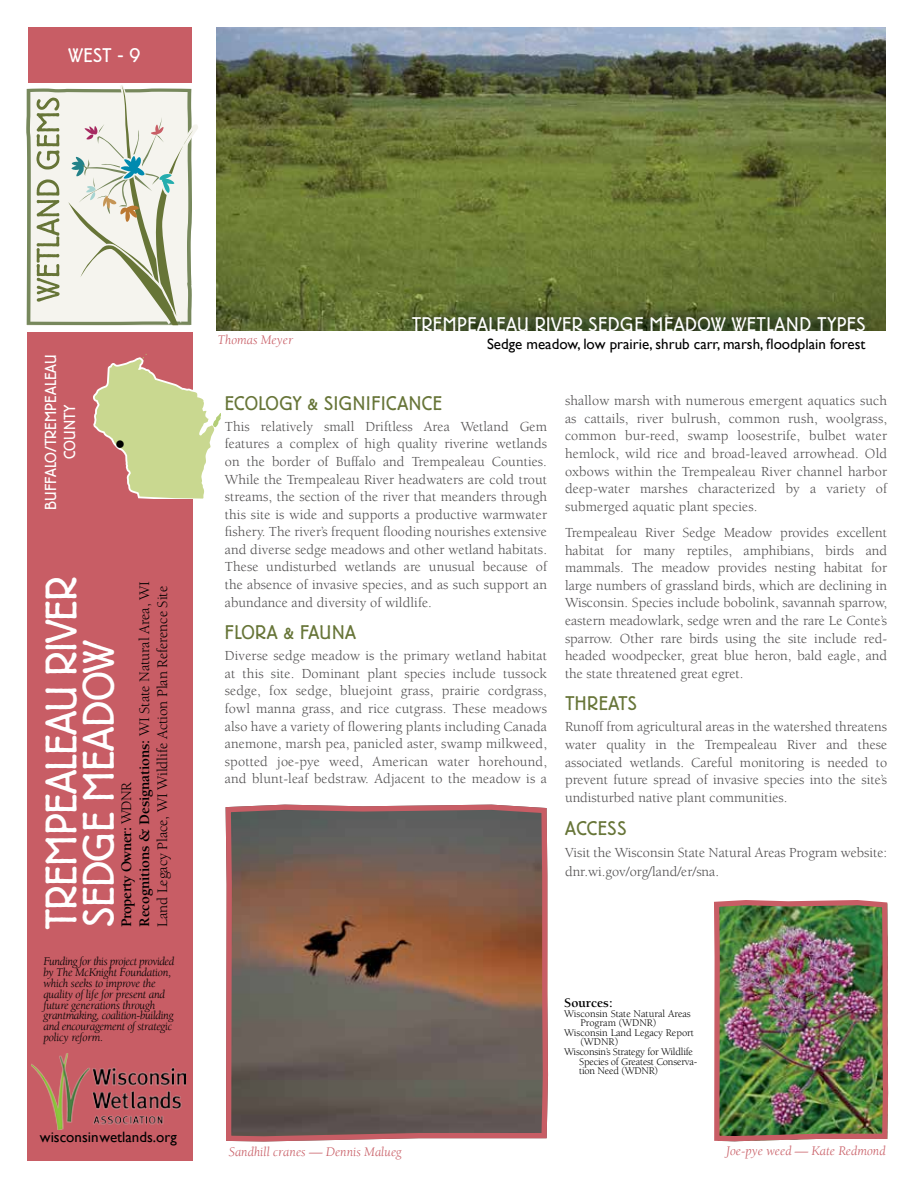
<style>
.page{position:relative;width:918px;height:1188px;background:#fff}
.page>*{position:absolute;margin:0;border:0;box-sizing:border-box;transform-origin:0 0}
.t1{font:300 43.5px/37.5px "Berliner Grotesk";color:#fff}
.t2{font:30px "Times New Roman";color:#000}
.t3{font:300 19.5px "Berliner Grotesk";letter-spacing:.04em;color:#fff}
.t4{font:300 19.5px "Berliner Grotesk";letter-spacing:.02em;color:#677538}
.t5{font:300 15.75px/18.9px "Berliner Grotesk";letter-spacing:.005em;color:#fff;text-align:center}
.t6{font:15px "Gill Sans";color:#000}
.t7{font:700 15px/18px "Berkeley Std";letter-spacing:-.01em;color:#000}
.t8{font:15px "Berkeley Std";letter-spacing:-.01em;color:#000}
.t9{font:14.25px/17.5px "Berkeley Std";color:#4e4c4d;text-align:justify}
.t10{font:italic 13.5px "Berkeley Std";color:#c85d65}
.t11{font:700 13.5px "Berkeley Std";color:#000}
.t12{font:italic 12px/10.8px "Berkeley Std";letter-spacing:-.02em;color:#000}
.t13{font:10.5px "Berkeley Std";letter-spacing:-.02em;color:#000}
.t14{font:10.5px "Berkeley Std";color:#000}
.s1{font-weight:400}
</style>
<div class="page">
<div style="left:28px;top:27px;width:164px;height:56px;background:#c85d65"></div>
<div style="left:28px;top:332px;width:165px;height:829px;background:#c85d65"></div>
<img style="left:216px;top:27px;width:670px;height:304px">
<svg style="left:26px;top:85px;width:172px;height:240px"></svg>
<svg style="left:93px;top:354px;width:128px;height:145px"></svg>
<svg style="left:225px;top:804px;width:323px;height:338px"></svg>
<img style="left:714px;top:900px;width:175px;height:242px">
<img style="left:31px;top:1053px;width:154px;height:77px">
<h3 class="t3" style="left:68px;top:44px;width:74px">WEST - 9</h3>
<p class="t5" style="left:42px;top:510px;width:157px;rotate:-90deg">BUFFALO/TREMPEALEAU<br>COUNTY</p>
<h2 class="t2" style="left:115px;top:424px;width:12px">•</h2>
<h1 class="t1" style="left:43px;top:930px;width:354px;rotate:-90deg">TREMPEALEAU RIVER<br>SEDGE MEADOW</h1>
<p class="t8" style="left:154px;top:927px;width:342px;rotate:-90deg">Land Legacy Place, WI Wildlife Action Plan Reference Site</p>
<p class="t12" style="left:44px;top:957px;width:132px">Funding for this project provided by The McKnight Foundation, which seeks to improve the quality of life for present and future generations through grantmaking, coalition-building and encouragement of strategic policy reform.</p>
<p class="t7" style="left:118px;top:927px;width:347px;rotate:-90deg">Property Owner: <span class="s1">WDNR<br></span>Recognitions &amp; Designations: <span class="s1">WI State Natural Area, WI</span></p>
<p class="t6" style="left:40px;top:1128px;width:138px">wisconsinwetlands.org</p>
<p class="t10" style="left:218px;top:333px;width:77px">Thomas Meyer</p>
<h3 class="t3" style="left:412px;top:313px;width:455px">TREMPEALEAU RIVER SEDGE MEADOW WETLAND TYPES</h3>
<p class="t6" style="left:487px;top:335px;width:380px">Sedge meadow, low prairie, shrub carr, marsh, floodplain forest</p>
<h3 class="t4" style="left:225px;top:392px;width:218px">ECOLOGY &amp; SIGNIFICANCE</h3>
<p class="t9" style="left:225px;top:418px;width:324px">This relatively small Driftless Area Wetland Gem features a complex of high quality riverine wetlands on the border of Buffalo and Trempealeau Counties.<br>While the Trempealeau River headwaters are cold trout streams, the section of the river that meanders through this site is wide and supports a productive warmwater fishery. The river’s frequent flooding nourishes extensive and diverse sedge meadows and other wetland habitats.<br>These undisturbed wetlands are unusual because of the absence of invasive species, and as such support an abundance and diversity of wildlife.</p>
<h3 class="t4" style="left:225px;top:621px;width:133px">FLORA &amp; FAUNA</h3>
<p class="t9" style="left:225px;top:647px;width:324px">Diverse sedge meadow is the primary wetland habitat at this site. Dominant plant species include tussock sedge, fox sedge, bluejoint grass, prairie cordgrass, fowl manna grass, and rice cutgrass. These meadows also have a variety of flowering plants including Canada anemone, marsh pea, panicled aster, swamp milkweed, spotted joe-pye weed, American water horehound, and blunt-leaf bedstraw. Adjacent to the meadow is a</p>
<p class="t9" style="left:565px;top:392px;width:324px">shallow marsh with numerous emergent aquatics such as cattails, river bulrush, common rush, woolgrass, common bur-reed, swamp loosestrife, bulbet water hemlock, wild rice and broad-leaved arrowhead. Old oxbows within the Trempealeau River channel harbor deep-water marshes characterized by a variety of submerged aquatic plant species.</p>
<p class="t9" style="left:565px;top:524px;width:324px">Trempealeau River Sedge Meadow provides excellent habitat for many reptiles, amphibians, birds and mammals. The meadow provides nesting habitat for large numbers of grassland birds, which are declining in Wisconsin. Species include bobolink, savannah sparrow, eastern meadowlark, sedge wren and the rare Le Conte’s sparrow. Other rare birds using the site include red&shy;headed woodpecker, great blue heron, bald eagle, and the state threatened great egret.</p>
<h3 class="t4" style="left:565px;top:693px;width:73px">THREATS</h3>
<p class="t9" style="left:565px;top:718px;width:324px">Runoff from agricultural areas in the watershed threatens water quality in the Trempealeau River and these associated wetlands. Careful monitoring is needed to prevent future spread of invasive species into the site’s undisturbed native plant communities.</p>
<h3 class="t4" style="left:565px;top:817px;width:63px">ACCESS</h3>
<p class="t9" style="left:565px;top:843px;width:324px;line-height:18.8px">Visit the Wisconsin State Natural Areas Program website: dnr.wi.gov/org/land/er/sna.</p>
<p class="t10" style="left:229px;top:1144px;width:174px">Sandhill cranes — Dennis Malueg</p>
<p class="t11" style="left:564px;top:996px;width:50px">Sources:</p>
<p class="t14" style="left:564px;top:1008px;width:128px">Wisconsin State Natural Areas</p>
<p class="t14" style="left:580px;top:1017px;width:77px">Program (WDNR)</p>
<p class="t14" style="left:564px;top:1027px;width:131px">Wisconsin Land Legacy Report</p>
<p class="t13" style="left:580px;top:1036px;width:39px">(WDNR)</p>
<p class="t13" style="left:564px;top:1046px;width:130px">Wisconsin’s Strategy for Wildlife</p>
<p class="t13" style="left:579px;top:1056px;width:120px">Species of Greatest Conserva-</p>
<p class="t13" style="left:579px;top:1065px;width:80px">tion Need (WDNR)</p>
<p class="t10" style="left:726px;top:1144px;width:161px">Joe-pye weed — Kate Redmond</p>
</div>
